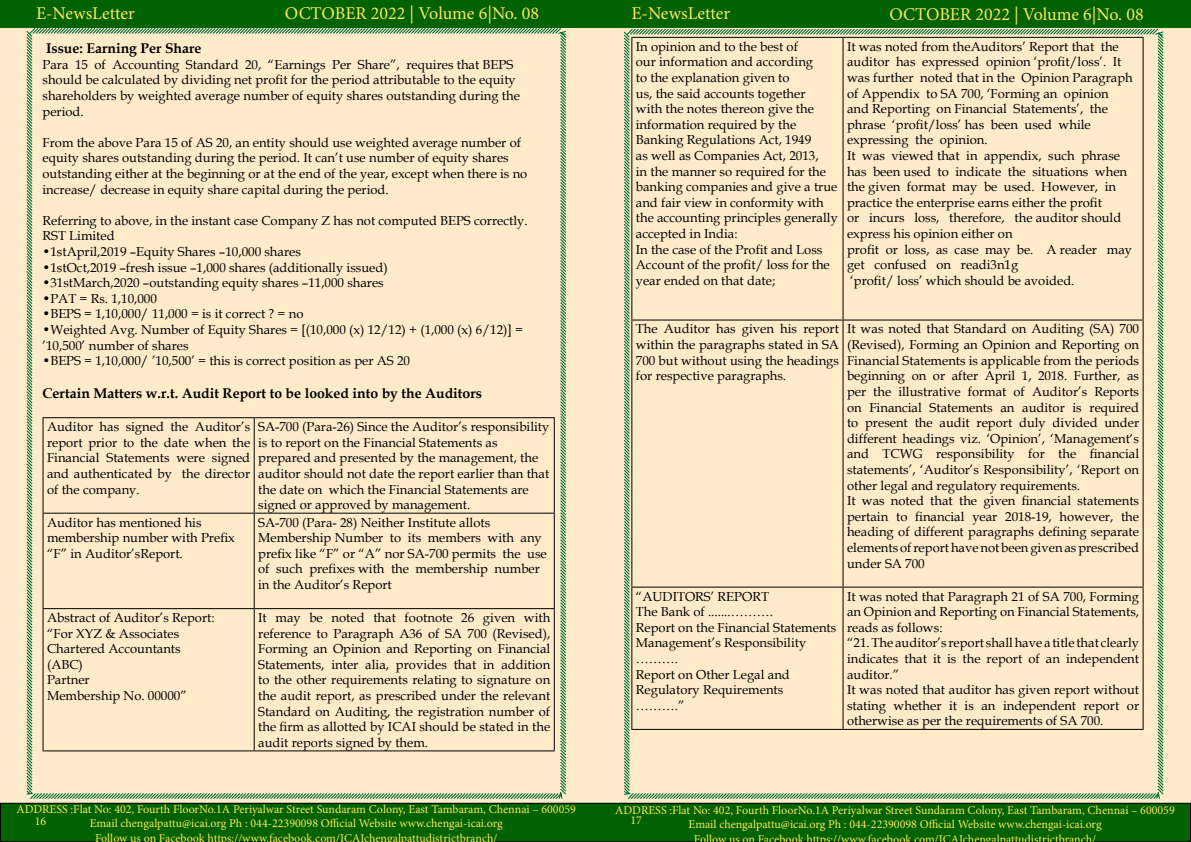
<style>
.page{position:relative;width:1191px;height:842px;background:#fff}
.page>*{position:absolute;margin:0;border:0;box-sizing:border-box;transform-origin:0 0}
.t1{font:18px "Minion Pro";color:#fce85d}
.t2{font:700 14px "Book Antiqua";color:#000}
.t3{font:13px/15.6px "Book Antiqua";color:#000}
.t4{font:12px/14.4px "Minion Pro";color:#fce85d;text-align:center}
</style>
<div class="page">
<div style="left:0;top:2px;width:1191px;height:801px;background:#ffebca"></div>
<div style="left:0;top:1px;width:1190px;height:27px;background:#006200"></div>
<div style="left:0;top:803px;width:1190px;height:39px;background:#006200"></div>
<div style="left:0;top:803px;width:1191px;height:39px;border:1px solid #000"></div>
<div style="left:25px;top:28px;width:542px;height:772px;background:#ffebca"></div>
<div style="left:622px;top:28px;width:542px;height:772px;background:#ffebca"></div>
<hr style="left:43px;top:417px;width:211px;height:1px;background:#000">
<hr style="left:43px;top:418px;width:1px;height:95px;background:#000">
<hr style="left:254px;top:417px;width:301px;height:1px;background:#000">
<hr style="left:254px;top:418px;width:1px;height:95px;background:#000">
<hr style="left:554px;top:418px;width:1px;height:95px;background:#000">
<hr style="left:43px;top:513px;width:211px;height:1px;background:#000">
<hr style="left:43px;top:514px;width:1px;height:94px;background:#000">
<hr style="left:254px;top:513px;width:301px;height:1px;background:#000">
<hr style="left:254px;top:514px;width:1px;height:94px;background:#000">
<hr style="left:554px;top:514px;width:1px;height:94px;background:#000">
<hr style="left:43px;top:608px;width:211px;height:1px;background:#000">
<hr style="left:43px;top:609px;width:1px;height:141px;background:#000">
<hr style="left:254px;top:608px;width:301px;height:1px;background:#000">
<hr style="left:254px;top:609px;width:1px;height:141px;background:#000">
<hr style="left:554px;top:609px;width:1px;height:141px;background:#000">
<hr style="left:43px;top:750px;width:211px;height:1px;background:#000">
<hr style="left:254px;top:750px;width:301px;height:1px;background:#000">
<hr style="left:631px;top:37px;width:212px;height:1px;background:#000">
<hr style="left:631px;top:38px;width:1px;height:282px;background:#000">
<hr style="left:843px;top:37px;width:300px;height:1px;background:#000">
<hr style="left:842px;top:38px;width:1px;height:282px;background:#000">
<hr style="left:1142px;top:38px;width:1px;height:282px;background:#000">
<hr style="left:631px;top:320px;width:212px;height:1px;background:#000">
<hr style="left:631px;top:321px;width:1px;height:266px;background:#000">
<hr style="left:843px;top:320px;width:300px;height:1px;background:#000">
<hr style="left:842px;top:321px;width:1px;height:266px;background:#000">
<hr style="left:1142px;top:321px;width:1px;height:266px;background:#000">
<hr style="left:631px;top:587px;width:212px;height:1px;background:#000">
<hr style="left:631px;top:588px;width:1px;height:141px;background:#000">
<hr style="left:843px;top:587px;width:300px;height:1px;background:#000">
<hr style="left:842px;top:588px;width:1px;height:141px;background:#000">
<hr style="left:1142px;top:588px;width:1px;height:141px;background:#000">
<hr style="left:631px;top:729px;width:212px;height:1px;background:#000">
<hr style="left:843px;top:729px;width:300px;height:1px;background:#000">
<h1 class="t1" style="left:36px;top:1px;width:100px">E-NewsLetter</h1>
<h1 class="t1" style="left:285px;top:1px;width:256px">OCTOBER 2022 | Volume 6|No. 08</h1>
<h1 class="t1" style="left:631px;top:1px;width:100px">E-NewsLetter</h1>
<h1 class="t1" style="left:889px;top:2px;width:256px">OCTOBER 2022 | Volume 6|No. 08</h1>
<p class="t2" style="left:46px;top:39px;width:157px">Issue: Earning Per Share</p>
<p class="t3" style="left:43px;top:56px;width:479px">Para 15 of Accounting Standard 20, “Earnings Per Share”, requires that BEPS should be calculated by dividing net profit for the period attributable to the equity shareholders by weighted average number of equity shares outstanding during the period.</p>
<p class="t3" style="left:43px;top:134px;width:486px">From the above Para 15 of AS 20, an entity should use weighted average number of equity shares outstanding during the period. It can’t use number of equity shares outstanding either at the beginning or at the end of the year, except when there is no increase/ decrease in equity share capital during the period.</p>
<p class="t3" style="left:43px;top:212px;width:486px">Referring to above, in the instant case Company Z has not computed BEPS correctly.<br>RST Limited</p>
<p class="t3" style="left:43px;top:243px;width:260px">•1stApril,2019 –Equity Shares –10,000 shares</p>
<p class="t3" style="left:43px;top:259px;width:347px">•1stOct,2019 –fresh issue –1,000 shares (additionally issued)</p>
<p class="t3" style="left:43px;top:275px;width:343px">•31stMarch,2020 –outstanding equity shares –11,000 shares</p>
<p class="t3" style="left:43px;top:290px;width:116px">•PAT = Rs. 1,10,000</p>
<p class="t3" style="left:43px;top:306px;width:262px">•BEPS = 1,10,000/ 11,000 = is it correct ? = no</p>
<p class="t3" style="left:43px;top:321px;width:482px">•Weighted Avg. Number of Equity Shares = [(10,000 (x) 12/12) + (1,000 (x) 6/12)] = ’10,500’ number of shares</p>
<p class="t3" style="left:43px;top:353px;width:369px">•BEPS = 1,10,000/ ’10,500’ = this is correct position as per AS 20</p>
<p class="t2" style="left:43px;top:383px;width:441px">Certain Matters w.r.t. Audit Report to be looked into by the Auditors</p>
<p class="t3" style="left:47px;top:419px;width:205px;text-align:justify">Auditor has signed the Auditor’s report prior to the date when the Financial Statements were signed and authenticated by the director of the company.</p>
<p class="t3" style="left:258px;top:419px;width:293px">SA-700 (Para-26) Since the Auditor’s responsibility is to report on the Financial Statements as prepared and presented by the management, the auditor should not date the report earlier than that the date on which the Financial Statements are signed or approved by management.</p>
<p class="t3" style="left:47px;top:514px;width:189px">Auditor has mentioned his membership number with Prefix “F” in Auditor’sReport.</p>
<p class="t3" style="left:258px;top:514px;width:290px">SA-700 (Para- 28) Neither Institute allots Membership Number to its members with any prefix like “F” or “A” nor SA-700 permits the use of such prefixes with the membership number in the Auditor’s Report</p>
<p class="t3" style="left:47px;top:609px;width:169px">Abstract of Auditor’s Report: “For XYZ &amp; Associates<br>Chartered Accountants (ABC)<br>Partner<br>Membership No. 00000”</p>
<p class="t3" style="left:258px;top:609px;width:293px;text-align:justify">It may be noted that footnote 26 given with reference to Paragraph A36 of SA 700 (Revised), Forming an Opinion and Reporting on Financial Statements, inter alia, provides that in addition to the other requirements relating to signature on the audit report, as prescribed under the relevant Standard on Auditing, the registration number of the firm as allotted by ICAI should be stated in the audit reports signed by them.</p>
<p class="t3" style="left:636px;top:38px;width:204px">In opinion and to the best of<br>our information and according<br>to the explanation given to<br>us, the said accounts together<br>with the notes thereon give the information required by the<br>Banking Regulations Act, 1949<br>as well as Companies Act, 2013,<br>in the manner so required for the banking companies and give a true and fair view in conformity with the accounting principles generally accepted in India:<br>In the case of the Profit and Loss<br>Account of the profit/ loss for the year ended on that date;</p>
<p class="t3" style="left:847px;top:38px;width:287px">It was noted from theAuditors’ Report that the auditor has expressed opinion ‘profit/loss’. It was further noted that in the Opinion Paragraph of Appendix to SA 700, ‘Forming an opinion and Reporting on Financial Statements’, the phrase ‘profit/loss’ has been used while expressing the opinion.<br>It was viewed that in appendix, such phrase has been used to indicate the situations when the given format may be used. However, in practice the enterprise earns either the profit<br>or incurs loss, therefore, the auditor should express his opinion either on<br>profit or loss, as case may be. A reader may get confused on readi3n1g<br>‘profit/ loss’ which should be avoided.</p>
<p class="t3" style="left:636px;top:321px;width:205px;text-align:justify">The Auditor has given his report within the paragraphs stated in SA 700 but without using the headings for respective paragraphs.</p>
<p class="t3" style="left:847px;top:321px;width:293px">It was noted that Standard on Auditing (SA) 700 (Revised), Forming an Opinion and Reporting on Financial Statements is applicable from the periods beginning on or after April 1, 2018. Further, as per the illustrative format of Auditor’s Reports on Financial Statements an auditor is required to present the audit report duly divided under different headings viz. ‘Opinion’, ‘Management‘s and TCWG responsibility for the financial statements’, ‘Auditor’s Responsibility’, ‘Report on other legal and regulatory requirements.<br>It was noted that the given financial statements pertain to financial year 2018-19, however, the heading of different paragraphs defining separate elements of report have not been given as prescribed under SA 700</p>
<p class="t3" style="left:636px;top:588px;width:202px">“AUDITORS’ REPORT<br>The Bank of .......……….<br>Report on the Financial Statements<br>Management’s Responsibility ……….<br>Report on Other Legal and<br>Regulatory Requirements<br>……….”</p>
<p class="t3" style="left:847px;top:588px;width:293px">It was noted that Paragraph 21 of SA 700, Forming an Opinion and Reporting on Financial Statements, reads as follows:<br>“21. The auditor’s report shall have a title that clearly indicates that it is the report of an independent auditor.”<br>It was noted that auditor has given report without stating whether it is an independent report or otherwise as per the requirements of SA 700.</p>
<p class="t4" style="left:16px;top:802px;width:561px">ADDRESS :Flat No: 402, Fourth FloorNo.1A Periyalwar Street Sundaram Colony, East Tambaram, Chennai – 600059<br>Email chengalpattu@icai.org Ph : 044-22390098 Official Website www.chengai-icai.org<br>Follow us on Facebook https://www.facebook.com/ICAIchengalpattudistrictbranch/</p>
<p class="t4" style="left:35px;top:814px;width:13px">16</p>
<p class="t4" style="left:615px;top:803px;width:561px">ADDRESS :Flat No: 402, Fourth FloorNo.1A Periyalwar Street Sundaram Colony, East Tambaram, Chennai – 600059<br>Email chengalpattu@icai.org Ph : 044-22390098 Official Website www.chengai-icai.org<br>Follow us on Facebook https://wwwfacebook com/ICAIchengalpattudistrictbranch/</p>
<p class="t4" style="left:630px;top:813px;width:13px">17</p>
</div>
